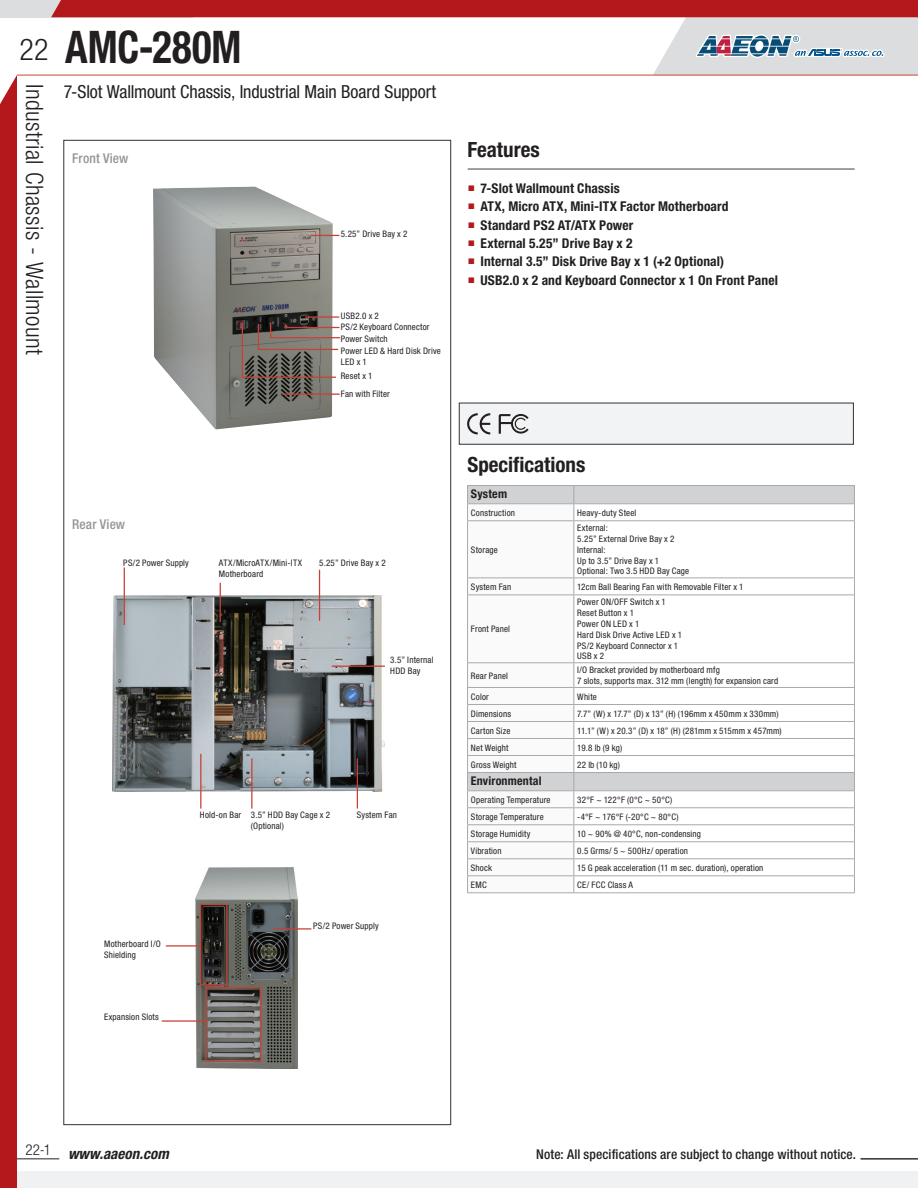
<style>
.page{position:relative;width:918px;height:1188px;background:#fff}
.page>*{position:absolute;margin:0;border:0;box-sizing:border-box;transform-origin:0 0}
.t1{font:700 condensed 45px "Helvetica Neue";letter-spacing:.005em;color:#231f20;scale:.9 1}
.t2{font:300 condensed 30px "Helvetica Neue";color:#231f20}
.t3{font:300 condensed 24px "Helvetica Neue";letter-spacing:.015em;color:#231f20}
.t4{font:700 condensed 21px "Helvetica Neue";color:#231f20}
.t5{font:condensed 18px "Helvetica Neue";letter-spacing:-.005em;color:#231f20}
.t6{font:italic 700 condensed 15px "Helvetica Neue";letter-spacing:.005em;color:#231f20}
.t7{font:700 condensed 13.5px "Helvetica Neue";letter-spacing:.01em;color:#231f20}
.t8{font:500 condensed 13.5px "Helvetica Neue";letter-spacing:.01em;color:#231f20}
.t9{font:500 condensed 13.5px "Helvetica Neue";letter-spacing:.005em;color:#939598}
.t10{font:700 condensed 12px "Helvetica Neue";letter-spacing:.015em;color:#231f20}
.t11{font:condensed 9px/10.8px "Helvetica Neue";letter-spacing:.02em;color:#231f20}
</style>
<div class="page">
<hr style="left:0;top:1158px;width:59px;height:1px;background:#231f20">
<div style="left:0;top:0;width:192px;height:17px;background:#dcdddf"></div>
<div style="left:0;top:1172px;width:918px;height:16px;background:#f0f1f2"></div>
<hr style="left:861px;top:1158px;width:57px;height:1px;background:#231f20">
<svg style="left:51px;top:0;width:867px;height:75px"></svg>
<hr style="left:17px;top:75px;width:901px;height:1px;background:#c14b36">
<div style="left:0;top:75px;width:17px;height:1113px;background:#b4181d"></div>
<div style="left:459px;top:403px;width:395px;height:42px;background:#f2f3f4;border:1px solid #3e3e3f"></div>
<img style="left:153px;top:187px;width:180px;height:242px">
<hr style="left:282px;top:394px;width:58px;height:1px;background:#c94035">
<img style="left:195px;top:867px;width:103px;height:201px">
<img style="left:113px;top:596px;width:271px;height:196px">
<div style="left:574px;top:486px;width:280px;height:17px;background:#d1d2d4"></div>
<svg style="left:574px;top:504px;width:280px;height:388px"></svg>
<hr style="left:573px;top:595px;width:282px;height:1px;background:#a8a9ad">
<hr style="left:573px;top:662px;width:282px;height:1px;background:#a8a9ad">
<hr style="left:573px;top:687px;width:282px;height:1px;background:#a8a9ad">
<hr style="left:573px;top:704px;width:282px;height:1px;background:#a8a9ad">
<hr style="left:573px;top:721px;width:282px;height:1px;background:#a8a9ad">
<hr style="left:573px;top:824px;width:282px;height:1px;background:#a8a9ad">
<hr style="left:573px;top:841px;width:282px;height:1px;background:#a8a9ad">
<hr style="left:573px;top:520px;width:282px;height:1px;background:#a8a9ad">
<hr style="left:854px;top:521px;width:1px;height:57px;background:#a8a9ad">
<hr style="left:573px;top:578px;width:282px;height:1px;background:#a8a9ad">
<svg style="left:854px;top:578px;width:1px;height:17px"></svg>
<hr style="left:854px;top:595px;width:1px;height:67px;background:#a8a9ad">
<hr style="left:573px;top:738px;width:282px;height:1px;background:#a8a9ad">
<hr style="left:573px;top:755px;width:282px;height:1px;background:#a8a9ad">
<hr style="left:573px;top:807px;width:282px;height:1px;background:#a8a9ad">
<hr style="left:573px;top:858px;width:282px;height:1px;background:#a8a9ad">
<hr style="left:573px;top:875px;width:282px;height:1px;background:#a8a9ad">
<hr style="left:573px;top:892px;width:282px;height:1px;background:#a8a9ad">
<hr style="left:573px;top:772px;width:282px;height:1px;background:#a8a9ad">
<svg style="left:854px;top:663px;width:1px;height:229px"></svg>
<hr style="left:573px;top:790px;width:282px;height:1px;background:#a8a9ad">
<hr style="left:467px;top:485px;width:107px;height:1px;background:#a8a9ad">
<svg style="left:467px;top:486px;width:107px;height:407px"></svg>
<hr style="left:574px;top:485px;width:281px;height:1px;background:#a8a9ad">
<hr style="left:467px;top:503px;width:106px;height:1px;background:#a8a9ad">
<svg style="left:854px;top:486px;width:1px;height:34px"></svg>
<hr style="left:573px;top:503px;width:282px;height:1px;background:#a8a9ad">
<svg style="left:311px;top:235px;width:28px;height:1px"></svg>
<hr style="left:305px;top:316px;width:34px;height:2px;background:#c94035">
<svg style="left:241px;top:321px;width:100px;height:57px;background:#796e67"></svg>
<svg style="left:467px;top:413px;width:23px;height:21px"></svg>
<svg style="left:499px;top:414px;width:30px;height:20px"></svg>
<hr style="left:124px;top:567px;width:1px;height:58px;background:#c94035">
<hr style="left:200px;top:754px;width:1px;height:55px;background:#c94035">
<hr style="left:319px;top:570px;width:1px;height:51px;background:#c94035">
<hr style="left:251px;top:758px;width:1px;height:51px;background:#c94035">
<hr style="left:357px;top:758px;width:1px;height:51px;background:#c94035">
<hr style="left:166px;top:945px;width:34px;height:2px;background:#c94035">
<hr style="left:273px;top:928px;width:38px;height:2px;background:#c94035">
<hr style="left:162px;top:1020px;width:44px;height:2px;background:#c94035">
<div style="left:205px;top:987px;width:56px;height:75px;border:1px solid #c94035"></div>
<div style="left:200px;top:904px;width:27px;height:82px;border:1px solid #c94035"></div>
<hr style="left:220px;top:583px;width:1px;height:39px;background:#c94035">
<hr style="left:332px;top:666px;width:53px;height:1px;background:#c94035">
<hr style="left:468px;top:169px;width:387px;height:1px;background:#3e3e3f">
<h2 class="t2" style="left:20px;top:32px;width:30px">22</h2>
<h3 class="t3" style="left:48px;top:84px;width:272px;rotate:90deg">Industrial Chassis - Wallmount</h3>
<h1 class="t1" style="left:65px;top:20px;width:197px">AMC-280M</h1>
<h3 class="t5" style="left:64px;top:81px;width:374px">7-Slot Wallmount Chassis, Industrial Main Board Support</h3>
<h3 class="t9" style="left:72px;top:150px;width:58px">Front View</h3>
<p class="t11" style="left:341px;top:228px;width:68px">5.25” Drive Bay x 2</p>
<p class="t11" style="left:341px;top:310px;width:40px">USB2.0 x 2</p>
<p class="t11" style="left:341px;top:322px;width:90px">PS/2 Keyboard Connector</p>
<p class="t11" style="left:341px;top:333px;width:49px">Power Switch</p>
<p class="t11" style="left:341px;top:346px;width:102px">Power LED &amp; Hard Disk Drive<br>LED x 1</p>
<p class="t11" style="left:341px;top:371px;width:33px">Reset x 1</p>
<p class="t11" style="left:341px;top:388px;width:51px">Fan with Filter</p>
<h3 class="t9" style="left:72px;top:516px;width:54px">Rear View</h3>
<p class="t11" style="left:123px;top:558px;width:67px">PS/2 Power Supply</p>
<p class="t11" style="left:219px;top:558px;width:85px">ATX/MicroATX/Mini-ITX<br>Motherboard</p>
<p class="t11" style="left:319px;top:558px;width:68px">5.25” Drive Bay x 2</p>
<p class="t11" style="left:390px;top:655px;width:45px">3.5” Internal<br>HDD Bay</p>
<p class="t11" style="left:104px;top:938px;width:58px">Motherboard I/O<br>Shielding</p>
<p class="t11" style="left:104px;top:1012px;width:56px">Expansion Slots</p>
<p class="t11" style="left:200px;top:810px;width:132px;text-align:center">Hold-on Bar 3.5” HDD Bay Cage x 2 (Optional)</p>
<p class="t11" style="left:357px;top:810px;width:42px">System Fan</p>
<p class="t11" style="left:313px;top:920px;width:67px">PS/2 Power Supply</p>
<h3 class="t4" style="left:468px;top:136px;width:74px">Features</h3>
<h3 class="t7" style="left:468px;top:180px;width:154px"><sup>■</sup> 7-Slot Wallmount Chassis</h3>
<h3 class="t7" style="left:468px;top:198px;width:262px"><sup>■</sup> ATX, Micro ATX, Mini-ITX Factor Motherboard</h3>
<h3 class="t7" style="left:468px;top:217px;width:167px"><sup>■</sup> Standard PS2 AT/ATX Power</h3>
<h3 class="t7" style="left:468px;top:235px;width:166px"><sup>■</sup> External 5.25” Drive Bay x 2</h3>
<h3 class="t7" style="left:468px;top:253px;width:258px"><sup>■</sup> Internal 3.5” Disk Drive Bay x 1 (+2 Optional)</h3>
<h3 class="t7" style="left:468px;top:272px;width:312px"><sup>■</sup> USB2.0 x 2 and Keyboard Connector x 1 On Front Panel</h3>
<h3 class="t4" style="left:468px;top:452px;width:119px">Specifications</h3>
<h3 class="t10" style="left:471px;top:487px;width:38px">System</h3>
<p class="t11" style="left:471px;top:507px;width:46px">Construction</p>
<p class="t11" style="left:577px;top:507px;width:61px">Heavy-duty Steel</p>
<p class="t11" style="left:471px;top:544px;width:28px">Storage</p>
<p class="t11" style="left:577px;top:523px;width:114px">External:<br>5.25” External Drive Bay x 2<br>Internal:<br>Up to 3.5” Drive Bay x 1<br>Optional: Two 3.5 HDD Bay Cage</p>
<p class="t11" style="left:471px;top:581px;width:42px">System Fan</p>
<p class="t11" style="left:577px;top:581px;width:168px">12cm Ball Bearing Fan with Removable Filter x 1</p>
<p class="t11" style="left:471px;top:624px;width:41px">Front Panel</p>
<p class="t11" style="left:577px;top:597px;width:106px">Power ON/OFF Switch x 1<br>Reset Button x 1<br>Power ON LED x 1<br>Hard Disk Drive Active LED x 1<br>PS/2 Keyboard Connector x 1<br>USB x 2</p>
<p class="t11" style="left:471px;top:670px;width:39px">Rear Panel</p>
<p class="t11" style="left:577px;top:665px;width:203px">I/O Bracket provided by motherboard mfg<br>7 slots, supports max. 312 mm (length) for expansion card</p>
<p class="t11" style="left:471px;top:691px;width:19px">Color</p>
<p class="t11" style="left:577px;top:691px;width:21px">White</p>
<p class="t11" style="left:471px;top:708px;width:42px">Dimensions</p>
<p class="t11" style="left:577px;top:708px;width:203px">7.7” (W) x 17.7” (D) x 13” (H) (196mm x 450mm x 330mm)</p>
<p class="t11" style="left:471px;top:725px;width:41px">Carton Size</p>
<p class="t11" style="left:577px;top:725px;width:206px">11.1” (W) x 20.3” (D) x 18” (H) (281mm x 515mm x 457mm)</p>
<p class="t11" style="left:471px;top:742px;width:39px">Net Weight</p>
<p class="t11" style="left:577px;top:742px;width:46px">19.8 lb (9 kg)</p>
<p class="t11" style="left:471px;top:759px;width:47px">Gross Weight</p>
<p class="t11" style="left:577px;top:759px;width:44px">22 lb (10 kg)</p>
<h3 class="t10" style="left:471px;top:774px;width:72px">Environmental</h3>
<p class="t11" style="left:471px;top:794px;width:81px">Operating Temperature</p>
<p class="t11" style="left:577px;top:794px;width:97px">32°F ~ 122°F (0°C ~ 50°C)</p>
<p class="t11" style="left:471px;top:811px;width:74px">Storage Temperature</p>
<p class="t11" style="left:577px;top:811px;width:103px">-4°F ~ 176°F (-20°C ~ 80°C)</p>
<p class="t11" style="left:471px;top:828px;width:61px">Storage Humidity</p>
<p class="t11" style="left:577px;top:828px;width:125px">10 ~ 90% @ 40°C, non-condensing</p>
<p class="t11" style="left:471px;top:845px;width:32px">Vibration</p>
<p class="t11" style="left:577px;top:845px;width:112px">0.5 Grms/ 5 ~ 500Hz/ operation</p>
<p class="t11" style="left:471px;top:862px;width:23px">Shock</p>
<p class="t11" style="left:577px;top:862px;width:188px">15 G peak acceleration (11 m sec. duration), operation</p>
<p class="t11" style="left:471px;top:879px;width:17px">EMC</p>
<p class="t11" style="left:577px;top:879px;width:57px">CE/ FCC Class A</p>
<h3 class="t6" style="left:25px;top:1145px;width:145px"><sup>22-1</sup> www.aaeon.com</h3>
<h3 class="t8" style="left:536px;top:1147px;width:321px">Note: All specifications are subject to change without notice.</h3>
</div>
